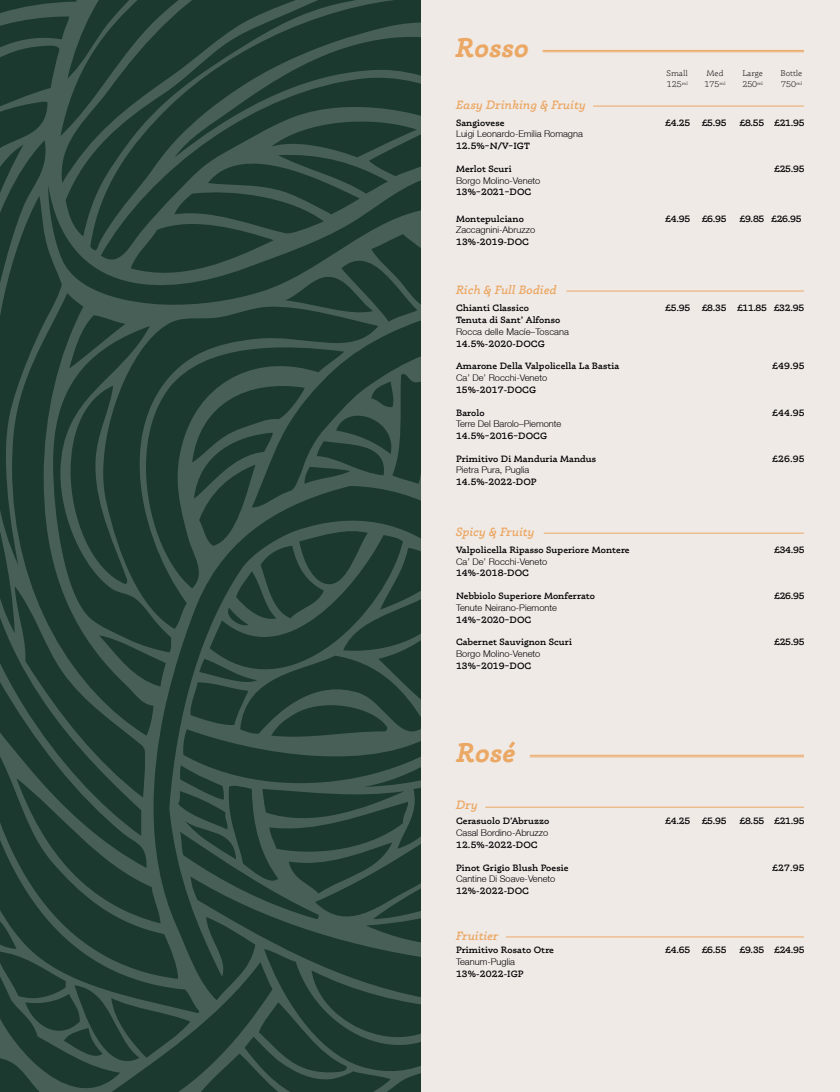
<style>
.page{position:relative;width:840px;height:1092px;background:#fff}
.page>*{position:absolute;margin:0;border:0;box-sizing:border-box;transform-origin:0 0}
.t1{font:italic 700 27.3px "Phoreus Cherokee";letter-spacing:.01em;color:#eba865}
.t2{font:italic 600 12.2px "Phoreus Cherokee";letter-spacing:.01em;color:#eba865}
.t3{font:600 9.2px "Phoreus Cherokee";letter-spacing:.01em;color:#000}
.t4{font:300 9.2px "Helvetica Neue LT";color:#000}
.t5{font:600 9.2px "Phoreus Cherokee";letter-spacing:-.03em;color:#000}
.t6{font:300 8.3px "Phoreus Cherokee";color:#000}
</style>
<div class="page">
<div style="left:0;top:0;width:839px;height:1091px;background:#f0eae7"></div>
<svg style="left:0;top:0;width:420px;height:1091px;background:#29453b"></svg>
<hr style="left:542px;top:52px;width:261px;height:1px;background:#eba865">
<hr style="left:542px;top:50px;width:261px;height:1px;background:#eba865">
<hr style="left:592px;top:106px;width:211px;height:1px;background:#eba865">
<hr style="left:566px;top:291px;width:237px;height:1px;background:#eba865">
<hr style="left:543px;top:533px;width:260px;height:1px;background:#eba865">
<hr style="left:529px;top:756px;width:274px;height:1px;background:#eba865">
<hr style="left:529px;top:755px;width:274px;height:1px;background:#eba865">
<hr style="left:485px;top:806px;width:318px;height:1px;background:#eba865">
<hr style="left:505px;top:936px;width:298px;height:1px;background:#eba865">
<h1 class="t1" style="left:455px;top:30px;width:75px">Rosso</h1>
<p class="t6" style="left:666px;top:69px;width:23px">Small</p>
<p class="t6" style="left:706px;top:69px;width:18px">Med</p>
<p class="t6" style="left:742px;top:69px;width:22px">Large</p>
<p class="t6" style="left:780px;top:69px;width:23px">Bottle</p>
<p class="t6" style="left:666px;top:80px;width:22px">125<sup>ml</sup></p>
<p class="t6" style="left:704px;top:80px;width:22px">175<sup>ml</sup></p>
<p class="t6" style="left:742px;top:80px;width:22px">250<sup>ml</sup></p>
<p class="t6" style="left:780px;top:80px;width:22px">750<sup>ml</sup></p>
<h2 class="t2" style="left:456px;top:97px;width:131px">Easy Drinking &amp; Fruity</h2>
<p class="t3" style="left:456px;top:117px;width:50px">Sangiovese</p>
<p class="t3" style="left:665px;top:117px;width:63px">£4.25 £5.95</p>
<p class="t3" style="left:739px;top:117px;width:67px">£8.55 £21.95</p>
<p class="t4" style="left:456px;top:128px;width:128px">Luigi Leonardo-Emilia Romagna</p>
<p class="t3" style="left:456px;top:140px;width:75px">12.5%–N/V–IGT</p>
<p class="t3" style="left:456px;top:163px;width:57px">Merlot Scuri</p>
<p class="t3" style="left:773px;top:163px;width:32px">£25.95</p>
<p class="t4" style="left:456px;top:175px;width:86px">Borgo Molino-Veneto</p>
<p class="t3" style="left:456px;top:187px;width:77px">13%–2021–DOC</p>
<p class="t3" style="left:456px;top:213px;width:69px">Montepulciano</p>
<p class="t3" style="left:665px;top:213px;width:63px">£4.95 £6.95</p>
<p class="t3" style="left:739px;top:213px;width:64px">£9.85 £26.95</p>
<p class="t4" style="left:456px;top:224px;width:81px">Zaccagnini-Abruzzo</p>
<p class="t3" style="left:456px;top:236px;width:74px">13%-2019-DOC</p>
<h2 class="t2" style="left:456px;top:283px;width:102px">Rich &amp; Full Bodied</h2>
<p class="t3" style="left:456px;top:303px;width:74px">Chianti Classico</p>
<p class="t5" style="left:665px;top:303px;width:140px">£5.95 £8.35 £11.85 £32.95</p>
<p class="t3" style="left:456px;top:314px;width:106px">Tenuta di Sant’ Alfonso</p>
<p class="t4" style="left:456px;top:326px;width:114px">Rocca delle Macíe–Toscana</p>
<p class="t3" style="left:456px;top:338px;width:90px">14.5%-2020-DOCG</p>
<p class="t3" style="left:456px;top:360px;width:165px">Amarone Della Valpolicella La Bastia</p>
<p class="t3" style="left:771px;top:360px;width:34px">£49.95</p>
<p class="t4" style="left:456px;top:372px;width:93px">Ca’ De’ Rocchi-Veneto</p>
<p class="t3" style="left:456px;top:384px;width:82px">15%-2017-DOCG</p>
<p class="t3" style="left:456px;top:407px;width:30px">Barolo</p>
<p class="t3" style="left:771px;top:407px;width:34px">£44.95</p>
<p class="t4" style="left:456px;top:418px;width:107px">Terre Del Barolo–Piemonte</p>
<p class="t3" style="left:456px;top:430px;width:93px">14.5%–2016–DOCG</p>
<p class="t3" style="left:456px;top:453px;width:142px">Primitivo Di Manduria Mandus</p>
<p class="t3" style="left:771px;top:453px;width:34px">£26.95</p>
<p class="t4" style="left:456px;top:464px;width:75px">Pietra Pura, Puglia</p>
<p class="t3" style="left:456px;top:476px;width:82px">14.5%-2022-DOP</p>
<h2 class="t2" style="left:456px;top:524px;width:80px">Spicy &amp; Fruity</h2>
<p class="t3" style="left:456px;top:544px;width:175px">Valpolicella Ripasso Superiore Montere</p>
<p class="t3" style="left:773px;top:544px;width:32px">£34.95</p>
<p class="t4" style="left:456px;top:556px;width:93px">Ca’ De’ Rocchi-Veneto</p>
<p class="t3" style="left:456px;top:567px;width:74px">14%-2018-DOC</p>
<p class="t3" style="left:456px;top:590px;width:140px">Nebbiolo Superiore Monferrato</p>
<p class="t3" style="left:773px;top:590px;width:32px">£26.95</p>
<p class="t4" style="left:456px;top:602px;width:102px">Tenute Neirano-Piemonte</p>
<p class="t3" style="left:456px;top:614px;width:77px">14%–2020–DOC</p>
<p class="t3" style="left:456px;top:636px;width:117px">Cabernet Sauvignon Scuri</p>
<p class="t3" style="left:773px;top:636px;width:32px">£25.95</p>
<p class="t4" style="left:456px;top:648px;width:86px">Borgo Molino-Veneto</p>
<p class="t3" style="left:456px;top:660px;width:77px">13%–2019–DOC</p>
<h1 class="t1" style="left:456px;top:735px;width:61px">Rosé</h1>
<h2 class="t2" style="left:456px;top:797px;width:23px">Dry</h2>
<p class="t3" style="left:456px;top:815px;width:95px">Cerasuolo D’Abruzzo</p>
<p class="t3" style="left:665px;top:815px;width:63px">£4.25 £5.95</p>
<p class="t3" style="left:739px;top:815px;width:67px">£8.55 £21.95</p>
<p class="t4" style="left:456px;top:827px;width:94px">Casal Bordino-Abruzzo</p>
<p class="t3" style="left:456px;top:839px;width:83px">12.5%-2022-DOC</p>
<p class="t3" style="left:456px;top:861px;width:114px">Pinot Grigio Blush Poesie</p>
<p class="t3" style="left:771px;top:861px;width:34px">£27.95</p>
<p class="t4" style="left:456px;top:873px;width:101px">Cantine Di Soave-Veneto</p>
<p class="t3" style="left:456px;top:885px;width:74px">12%-2022-DOC</p>
<h2 class="t2" style="left:456px;top:927px;width:44px">Fruitier</h2>
<p class="t3" style="left:456px;top:944px;width:99px">Primitivo Rosato Otre</p>
<p class="t3" style="left:665px;top:944px;width:63px">£4.65 £6.55</p>
<p class="t3" style="left:739px;top:944px;width:67px">£9.35 £24.95</p>
<p class="t4" style="left:456px;top:955px;width:60px">Teanum-Puglia</p>
<p class="t3" style="left:456px;top:967px;width:69px">13%-2022-IGP</p>
</div>
